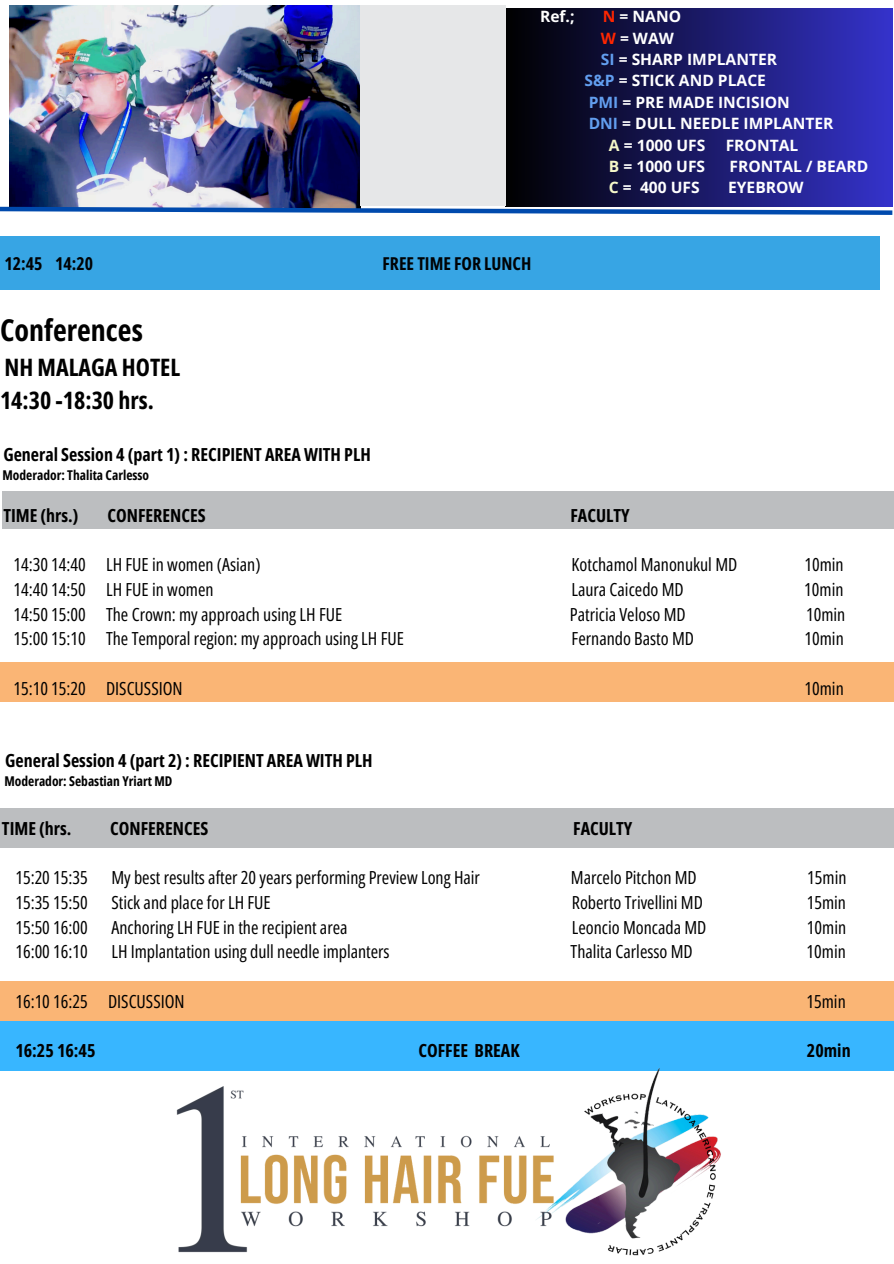
<style>
.page{position:relative;width:894px;height:1264px;background:#fff}
.page>*{position:absolute;margin:0;border:0;box-sizing:border-box;transform-origin:0 0}
.t1{font:700 30px "Open Sans Condensed";color:#000}
.t2{font:700 24px/32.7px "Open Sans Condensed";color:#000}
.t3{font:18px "Open Sans Condensed";color:#000}
.t4{font:700 18px "Open Sans Condensed";color:#000}
.t5{font:700 17.7px "Open Sans Condensed";color:#000305}
.t6{font:700 15.6px/21.3px "Open Sans";color:#fff}
.t7{font:700 13.5px "Open Sans Condensed";color:#000}
.s1{color:#ff2600}
.s2{color:#629eef}
.s3{color:#f5f8c9}
</style>
<div class="page">
<div style="left:2px;top:491px;width:891px;height:37px;background:#bcbec0"></div>
<div style="left:0;top:662px;width:893px;height:39px;background:#fab575"></div>
<div style="left:0;top:236px;width:879px;height:53px;background:#37a5e4"></div>
<div style="left:505px;top:8px;width:387px;height:198px;background:linear-gradient(to right,#000,#3532cb)"></div>
<img style="left:10px;top:5px;width:350px;height:199px">
<svg style="left:0;top:204px;width:893px;height:11px"></svg>
<div style="left:0;top:808px;width:893px;height:40px;background:#bcbec0"></div>
<div style="left:0;top:981px;width:893px;height:40px;background:#fab575"></div>
<div style="left:0;top:1021px;width:893px;height:49px;background:#38b6ff"></div>
<img style="left:159px;top:1068px;width:572px;height:188px">
<div style="left:360px;top:5px;width:145px;height:201px;background:#e6e7e8"></div>
<p class="t6" style="left:540px;top:6px;width:36px">Ref.;</p>
<p class="t6" style="left:602px;top:6px;width:80px"><span class="s1">N</span> = NANO</p>
<p class="t6" style="left:600px;top:27px;width:74px"><span class="s1">W</span> = WAW</p>
<p class="t6" style="left:600px;top:48px;width:178px"><span class="s2">SI</span> = SHARP IMPLANTER</p>
<p class="t6" style="left:584px;top:70px;width:207px"><span class="s2">S&amp;P</span> = STICK AND PLACE<br><span class="s2">PMI</span> = PRE MADE INCISION</p>
<p class="t6" style="left:588px;top:112px;width:246px"><span class="s2">DNI</span> = DULL NEEDLE IMPLANTER</p>
<p class="t6" style="left:608px;top:134px;width:98px"><span class="s3">A</span> = 1000 UFS</p>
<p class="t6" style="left:725px;top:134px;width:74px">FRONTAL</p>
<p class="t6" style="left:608px;top:155px;width:98px"><span class="s3">B</span> = 1000 UFS</p>
<p class="t6" style="left:729px;top:155px;width:140px">FRONTAL / BEARD</p>
<p class="t6" style="left:608px;top:177px;width:92px"><span class="s3">C</span> = 400 UFS</p>
<p class="t6" style="left:728px;top:177px;width:77px">EYEBROW</p>
<p class="t5" style="left:4px;top:250px;width:90px">12:45 14:20</p>
<p class="t5" style="left:382px;top:250px;width:150px">FREE TIME FOR LUNCH</p>
<h2 class="t1" style="left:0;top:309px;width:144px">Conferences</h2>
<h2 class="t2" style="left:0;top:350px;width:182px">NH MALAGA HOTEL<br>14:30 -18:30 hrs.</h2>
<h1 class="t4" style="left:3px;top:441px;width:369px">General Session 4 (part 1) : RECIPIENT AREA WITH PLH</h1>
<h1 class="t7" style="left:3px;top:465px;width:148px">Moderador: Thalita Carlesso</h1>
<h3 class="t4" style="left:3px;top:502px;width:77px">TIME (hrs.)</h3>
<h3 class="t4" style="left:108px;top:502px;width:99px">CONFERENCES</h3>
<h3 class="t4" style="left:570px;top:502px;width:61px">FACULTY</h3>
<h3 class="t3" style="left:13px;top:552px;width:248px">14:30 14:40 LH FUE in women (Asian)</h3>
<h3 class="t3" style="left:571px;top:552px;width:167px">Kotchamol Manonukul MD</h3>
<h3 class="t3" style="left:804px;top:552px;width:41px">10min</h3>
<h3 class="t3" style="left:13px;top:576px;width:202px">14:40 14:50 LH FUE in women</h3>
<h3 class="t3" style="left:571px;top:576px;width:114px">Laura Caicedo MD</h3>
<h3 class="t3" style="left:804px;top:576px;width:41px">10min</h3>
<h3 class="t3" style="left:13px;top:601px;width:330px">14:50 15:00 The Crown: my approach using LH FUE</h3>
<h3 class="t3" style="left:569px;top:601px;width:117px">Patricia Veloso MD</h3>
<h3 class="t3" style="left:805px;top:601px;width:41px">10min</h3>
<h3 class="t3" style="left:13px;top:626px;width:392px">15:00 15:10 The Temporal region: my approach using LH FUE</h3>
<h3 class="t3" style="left:571px;top:626px;width:124px">Fernando Basto MD</h3>
<h3 class="t3" style="left:804px;top:626px;width:41px">10min</h3>
<h4 class="t3" style="left:13px;top:675px;width:171px">15:10 15:20 DISCUSSION</h4>
<h4 class="t3" style="left:804px;top:675px;width:41px">10min</h4>
<h4 class="t4" style="left:5px;top:747px;width:369px">General Session 4 (part 2) : RECIPIENT AREA WITH PLH</h4>
<h4 class="t7" style="left:4px;top:771px;width:169px">Moderador: Sebastian Yriart MD</h4>
<h3 class="t4" style="left:2px;top:815px;width:71px">TIME (hrs.</h3>
<h3 class="t4" style="left:110px;top:815px;width:99px">CONFERENCES</h3>
<h3 class="t4" style="left:573px;top:815px;width:61px">FACULTY</h3>
<h3 class="t3" style="left:15px;top:864px;width:74px">15:20 15:35</h3>
<h3 class="t3" style="left:111px;top:864px;width:370px">My best results after 20 years performing Preview Long Hair</h3>
<h3 class="t3" style="left:570px;top:864px;width:127px">Marcelo Pitchon MD</h3>
<h3 class="t3" style="left:807px;top:864px;width:41px">15min</h3>
<h3 class="t3" style="left:15px;top:889px;width:74px">15:35 15:50</h3>
<h3 class="t3" style="left:111px;top:889px;width:161px">Stick and place for LH FUE</h3>
<h3 class="t3" style="left:571px;top:889px;width:132px">Roberto Trivellini MD</h3>
<h3 class="t3" style="left:806px;top:889px;width:41px">15min</h3>
<h3 class="t3" style="left:15px;top:914px;width:74px">15:50 16:00</h3>
<h3 class="t3" style="left:111px;top:914px;width:237px">Anchoring LH FUE in the recipient area</h3>
<h3 class="t3" style="left:571px;top:914px;width:136px">Leoncio Moncada MD</h3>
<h3 class="t3" style="left:806px;top:914px;width:41px">10min</h3>
<h3 class="t3" style="left:15px;top:939px;width:74px">16:00 16:10</h3>
<h3 class="t3" style="left:111px;top:939px;width:280px">LH Implantation using dull needle implanters</h3>
<h3 class="t3" style="left:570px;top:939px;width:124px">Thalita Carlesso MD</h3>
<h3 class="t3" style="left:806px;top:939px;width:41px">10min</h3>
<h4 class="t3" style="left:15px;top:988px;width:171px">16:10 16:25 DISCUSSION</h4>
<h4 class="t3" style="left:806px;top:988px;width:41px">15min</h4>
<h4 class="t4" style="left:15px;top:1038px;width:82px">16:25 16:45</h4>
<h4 class="t4" style="left:418px;top:1038px;width:103px">COFFEE BREAK</h4>
<h4 class="t4" style="left:806px;top:1038px;width:45px">20min</h4>
</div>
